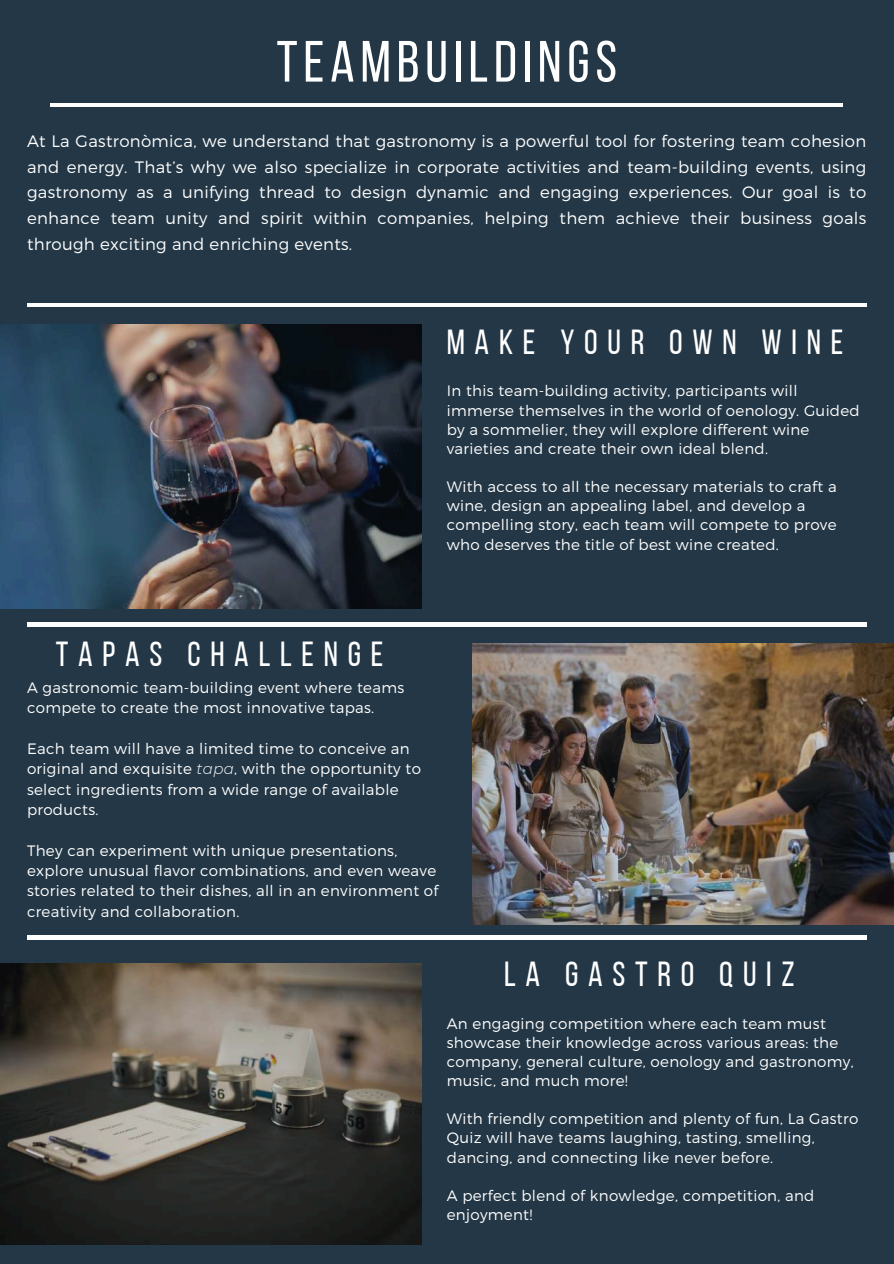
<style>
.page{position:relative;width:894px;height:1264px;background:#fff}
.page>*{position:absolute;margin:0;border:0;box-sizing:border-box;transform-origin:0 0}
.t1{font:58.05px "Bebas Neue";letter-spacing:.1em;color:#fff}
.t2{font:34.8px "Bebas Neue";letter-spacing:.28em;color:#fff}
.t3{font:300 16.5px/25.8px "Montserrat";letter-spacing:.02em;color:#fff;text-align:justify}
.t4{font:300 15px/19.2px "Montserrat";letter-spacing:.02em;color:#fff}
.s1{font-style:italic}
</style>
<div class="page">
<div style="left:0;top:0;width:893px;height:1263px;background:#233746"></div>
<img style="left:0;top:324px;width:421px;height:284px">
<hr style="left:50px;top:104px;width:792px;height:3px;background:#fff">
<hr style="left:27px;top:303px;width:839px;height:3px;background:#fff">
<hr style="left:27px;top:622px;width:839px;height:4px;background:#fff">
<hr style="left:27px;top:935px;width:839px;height:4px;background:#fff">
<img style="left:472px;top:643px;width:420px;height:281px">
<img style="left:0;top:963px;width:421px;height:281px">
<h1 class="t1" style="left:276px;top:38px;width:342px">TEAMBUILDINGS</h1>
<p class="t3" style="left:27px;top:127px;width:840px">At La Gastronòmica, we understand that gastronomy is a powerful tool for fostering team cohesion and energy. That’s why we also specialize in corporate activities and team-building events, using gastronomy as a unifying thread to design dynamic and engaging experiences. Our goal is to enhance team unity and spirit within companies, helping them achieve their business goals through exciting and enriching events.</p>
<h2 class="t2" style="left:446px;top:327px;width:398px">MAKE YOUR OWN WINE</h2>
<p class="t4" style="left:446px;top:381px;width:414px">In this team-building activity, participants will immerse themselves in the world of oenology. Guided by a sommelier, they will explore different wine varieties and create their own ideal blend.</p>
<p class="t4" style="left:446px;top:476px;width:391px">With access to all the necessary materials to craft a wine, design an appealing label, and develop a compelling story, each team will compete to prove who deserves the title of best wine created.</p>
<h2 class="t2" style="left:56px;top:640px;width:329px">TAPAS CHALLENGE</h2>
<p class="t4" style="left:27px;top:676px;width:378px;line-height:20.2px">A gastronomic team-building event where teams compete to create the most innovative tapas.</p>
<p class="t4" style="left:27px;top:737px;width:395px;line-height:20.7px">Each team will have a limited time to conceive an original and exquisite <span class="s1">tapa</span>, with the opportunity to select ingredients from a wide range of available products.</p>
<p class="t4" style="left:27px;top:839px;width:413px;line-height:20.2px">They can experiment with unique presentations, explore unusual flavor combinations, and even weave stories related to their dishes, all in an environment of creativity and collaboration.</p>
<h2 class="t2" style="left:504px;top:959px;width:292px">LA GASTRO QUIZ</h2>
<p class="t4" style="left:446px;top:1012px;width:408px">An engaging competition where each team must showcase their knowledge across various areas: the company, general culture, oenology and gastronomy, music, and much more!</p>
<p class="t4" style="left:446px;top:1108px;width:413px">With friendly competition and plenty of fun, La Gastro<br>Quiz will have teams laughing, tasting, smelling, dancing, and connecting like never before.</p>
<p class="t4" style="left:446px;top:1185px;width:369px">A perfect blend of knowledge, competition, and enjoyment!</p>
</div>
